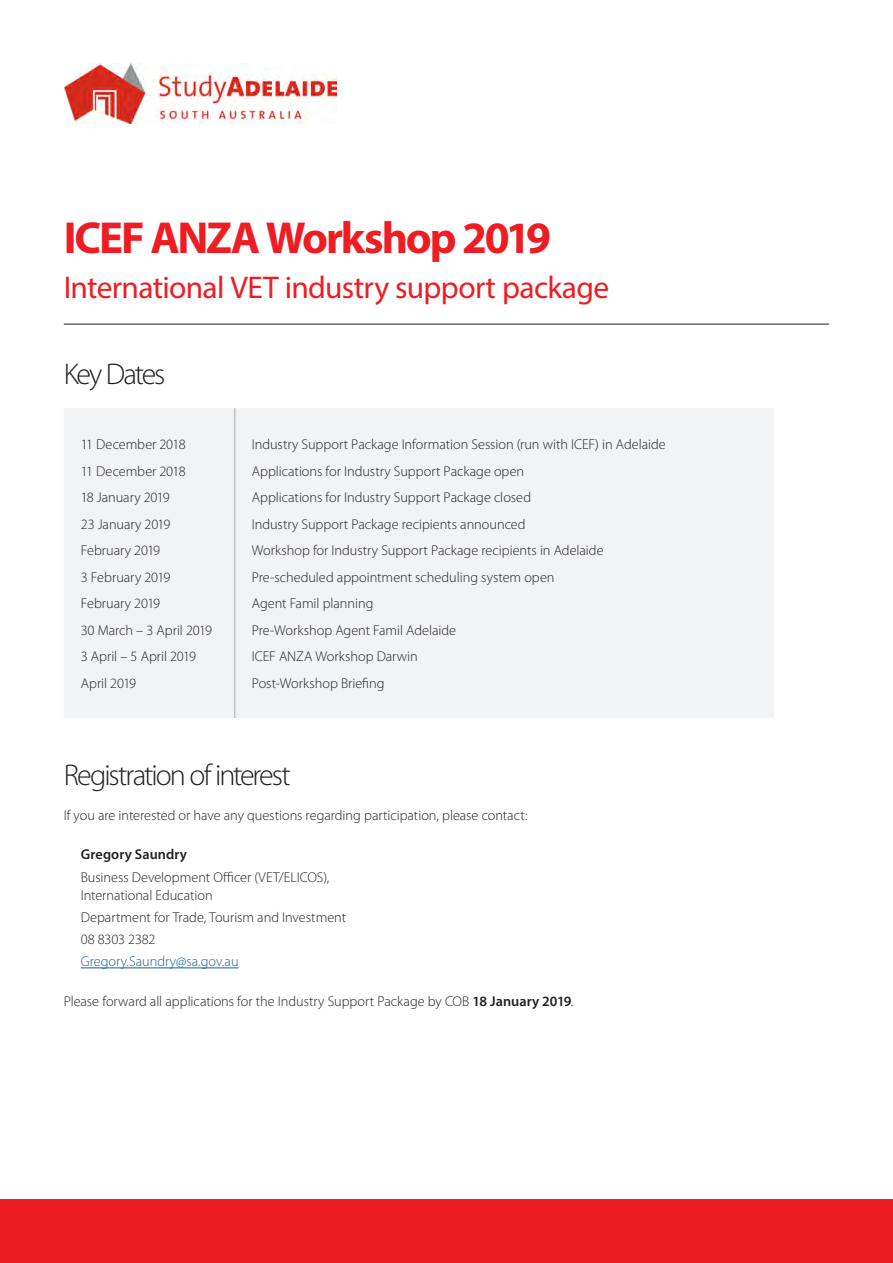
<style>
.page{position:relative;width:893px;height:1263px;background:#fff}
.page>*{position:absolute;margin:0;border:0;box-sizing:border-box;transform-origin:0 0}
.Heading_2{font:700 45px "Myriad Pro";letter-spacing:-.05em;color:#ee1d23}
.Heading_3{font:31.5px "Myriad Pro";letter-spacing:-.02em;color:#ee1d23}
.Heading_3-2{font:300 30px "Myriad Pro";letter-spacing:-.065em;color:#231f20}
.Body_Text{font:300 14.25px/18px "Myriad Pro";letter-spacing:-.005em;color:#231f20}
.Body_Text-2{font:300 14.25px "Myriad Pro";letter-spacing:.005em;color:#175d9e}
.Body_Text-3{font:600 14.25px "Myriad Pro";letter-spacing:.005em;color:#231f20}
.s1{font-weight:600}
</style>
<div class="page">
<hr style="left:64px;top:324px;width:765px;height:1px;background:#231f20">
<div style="left:64px;top:408px;width:710px;height:310px;background:#f2f3f4"></div>
<hr style="left:234px;top:408px;width:1px;height:310px;background:#a8a9ad">
<hr style="left:81px;top:967px;width:158px;height:1px;background:#175d9e">
<img style="left:65px;top:64px;width:271px;height:60px">
<div style="left:0;top:1199px;width:893px;height:64px;background:#ee1d23"></div>
<p class="Heading_2" style="left:64px;top:209px;width:489px">ICEF ANZA Workshop 2019</p>
<p class="Heading_3" style="left:64px;top:268px;width:547px">International VET industry support package</p>
<p class="Heading_3-2" style="left:64px;top:357px;width:103px">Key Dates</p>
<p class="Body_Text" style="left:81px;top:436px;width:106px">11 December 2018</p>
<p class="Body_Text" style="left:81px;top:462px;width:106px">11 December 2018</p>
<p class="Body_Text" style="left:81px;top:489px;width:90px">18 January 2019</p>
<p class="Body_Text" style="left:81px;top:515px;width:91px">23 January 2019</p>
<p class="Body_Text" style="left:81px;top:542px;width:81px">February 2019</p>
<p class="Body_Text" style="left:81px;top:568px;width:91px">3 February 2019</p>
<p class="Body_Text" style="left:81px;top:595px;width:81px">February 2019</p>
<p class="Body_Text" style="left:81px;top:621px;width:133px">30 March – 3 April 2019</p>
<p class="Body_Text" style="left:81px;top:648px;width:117px">3 April – 5 April 2019</p>
<p class="Body_Text" style="left:81px;top:674px;width:57px">April 2019</p>
<p class="Body_Text" style="left:252px;top:436px;width:415px">Industry Support Package Information Session (run with ICEF) in Adelaide</p>
<p class="Body_Text" style="left:252px;top:462px;width:274px">Applications for Industry Support Package open</p>
<p class="Body_Text" style="left:252px;top:489px;width:281px">Applications for Industry Support Package closed</p>
<p class="Body_Text" style="left:252px;top:515px;width:275px">Industry Support Package recipients announced</p>
<p class="Body_Text" style="left:252px;top:542px;width:353px">Workshop for Industry Support Package recipients in Adelaide</p>
<p class="Body_Text" style="left:252px;top:568px;width:304px">Pre-scheduled appointment scheduling system open</p>
<p class="Body_Text" style="left:252px;top:595px;width:123px">Agent Famil planning</p>
<p class="Body_Text" style="left:252px;top:621px;width:206px">Pre-Workshop Agent Famil Adelaide</p>
<p class="Body_Text" style="left:252px;top:648px;width:167px">ICEF ANZA Workshop Darwin</p>
<p class="Body_Text" style="left:252px;top:674px;width:134px">Post-Workshop Briefing</p>
<p class="Heading_3-2" style="left:64px;top:759px;width:229px">Registration of interest</p>
<p class="Body_Text" style="left:64px;top:807px;width:465px">If you are interested or have any questions regarding participation, please contact:</p>
<p class="Body_Text-3" style="left:81px;top:845px;width:108px">Gregory Saundry</p>
<p class="Body_Text" style="left:81px;top:868px;width:250px">Business Development Officer (VET/ELICOS),<br>International Education</p>
<p class="Body_Text" style="left:81px;top:908px;width:267px">Department for Trade, Tourism and Investment</p>
<p class="Body_Text" style="left:81px;top:931px;width:76px">08 8303 2382</p>
<p class="Body_Text-2" style="left:81px;top:954px;width:159px">Gregory.Saundry@sa.gov.au</p>
<p class="Body_Text" style="left:64px;top:992px;width:511px">Please forward all applications for the Industry Support Package by COB <span class="s1">18 January 2019</span>.</p>
</div>
